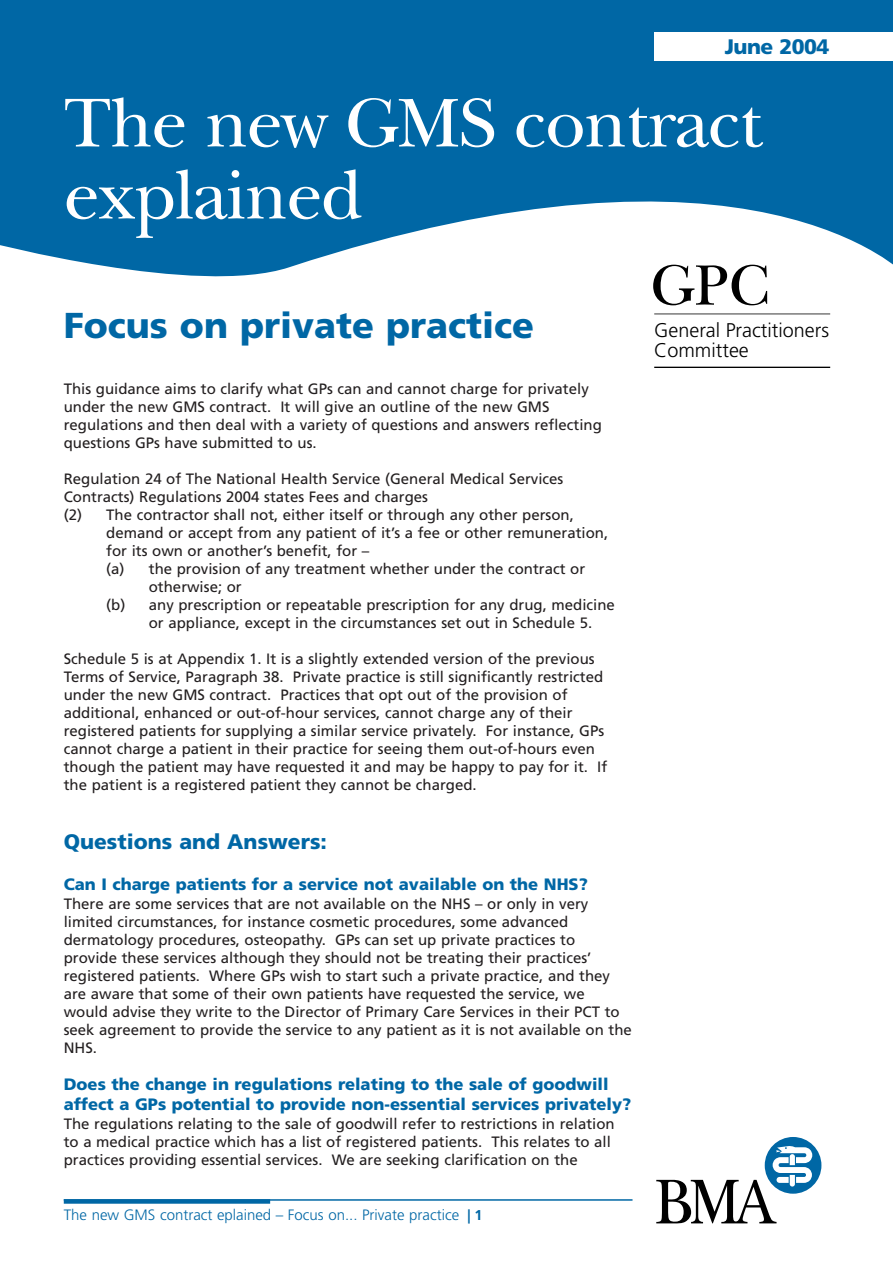
<style>
.page{position:relative;width:893px;height:1263px;background:#fff}
.page>*{position:absolute;margin:0;border:0;box-sizing:border-box;transform-origin:0 0}
.t1{font:72px/72px "New Baskerville";letter-spacing:-.02em;color:#fff}
.t2{font:59.4px "New Baskerville";color:#000}
.t3{font:900 36px "Frutiger";color:#0067a5}
.t4{font:900 21px "Frutiger";color:#0067a5}
.t5{font:900 21px "Frutiger";letter-spacing:-.025em;color:#0067a5}
.t6{font:300 19.8px/19.8px "Frutiger";color:#000}
.t7{font:900 16.5px/19.8px "Frutiger";color:#0067a5}
.t8{font:15px/18px "Frutiger";color:#231f20}
.t9{font:300 15px "Frutiger";color:#0067a5}
.s1{font-weight:700;font-size:14.25px}
</style>
<div class="page">
<div style="left:765px;top:1137px;width:56px;height:57px;background:#0067a5;border-radius:50%"></div>
<svg style="left:656px;top:1146px;width:156px;height:77px"></svg>
<hr style="left:64px;top:1199px;width:568px;height:2px;background:#0067a5">
<div style="left:64px;top:1199px;width:206px;height:5px;background:#0067a5"></div>
<svg style="left:0;top:0;width:893px;height:277px;background:#267db2"></svg>
<hr style="left:654px;top:314px;width:176px;height:1px;background:#000">
<hr style="left:654px;top:366px;width:176px;height:2px;background:#000">
<div style="left:654px;top:33px;width:239px;height:28px;background:#fff"></div>
<h3 class="t5" style="left:725px;top:38px;width:106px">June 2004</h3>
<h1 class="t1" style="left:64px;top:95px;width:700px">The new GMS contract explained</h1>
<h3 class="t3" style="left:64px;top:311px;width:472px">Focus on private practice</h3>
<p class="t8" style="left:64px;top:381px;width:540px">This guidance aims to clarify what GPs can and cannot charge for privately under the new GMS contract. It will give an outline of the new GMS regulations and then deal with a variety of questions and answers reflecting questions GPs have submitted to us.</p>
<p class="t8" style="left:64px;top:471px;width:501px">Regulation 24 of The National Health Service (General Medical Services</p>
<p class="t8" style="left:64px;top:489px;width:366px">Contracts) Regulations 2004 states Fees and charges</p>
<p class="t8" style="left:64px;top:507px;width:512px">(2) The contractor shall not, either itself or through any other person,</p>
<p class="t8" style="left:106px;top:525px;width:503px">demand or accept from any patient of it’s a fee or other remuneration,</p>
<p class="t8" style="left:106px;top:543px;width:265px">for its own or another’s benefit, for –</p>
<p class="t8" style="left:106px;top:561px;width:480px">(a) the provision of any treatment whether under the contract or</p>
<p class="t8" style="left:149px;top:579px;width:94px">otherwise; or</p>
<p class="t8" style="left:106px;top:597px;width:510px">(b) any prescription or repeatable prescription for any drug, medicine</p>
<p class="t8" style="left:149px;top:615px;width:445px">or appliance, except in the circumstances set out in Schedule 5.</p>
<p class="t8" style="left:64px;top:651px;width:545px">Schedule 5 is at Appendix 1. It is a slightly extended version of the previous Terms of Service, Paragraph 38. Private practice is still significantly restricted under the new GMS contract. Practices that opt out of the provision of additional, enhanced or out-of-hour services, cannot charge any of their registered patients for supplying a similar service privately. For instance, GPs cannot charge a patient in their practice for seeing them out-of-hours even though the patient may have requested it and may be happy to pay for it. If the patient is a registered patient they cannot be charged.</p>
<h3 class="t4" style="left:64px;top:833px;width:265px">Questions and Answers:</h3>
<p class="t7" style="left:64px;top:876px;width:526px">Can I charge patients for a service not available on the NHS?</p>
<p class="t8" style="left:64px;top:896px;width:570px">There are some services that are not available on the NHS – or only in very limited circumstances, for instance cosmetic procedures, some advanced dermatology procedures, osteopathy. GPs can set up private practices to provide these services although they should not be treating their practices’ registered patients. Where GPs wish to start such a private practice, and they are aware that some of their own patients have requested the service, we would advise they write to the Director of Primary Care Services in their PCT to seek agreement to provide the service to any patient as it is not available on the NHS.</p>
<p class="t7" style="left:64px;top:1076px;width:569px">Does the change in regulations relating to the sale of goodwill affect a GPs potential to provide non-essential services privately?</p>
<p class="t8" style="left:64px;top:1116px;width:552px">The regulations relating to the sale of goodwill refer to restrictions in relation to a medical practice which has a list of registered patients. This relates to all practices providing essential services. We are seeking clarification on the</p>
<p class="t9" style="left:64px;top:1209px;width:420px">The new GMS contract eplained – Focus on... Private practice <span class="s1">| 1</span></p>
<h2 class="t2" style="left:650px;top:264px;width:120px">GPC</h2>
<h3 class="t6" style="left:654px;top:322px;width:176px">General Practitioners<br>Committee</h3>
</div>
